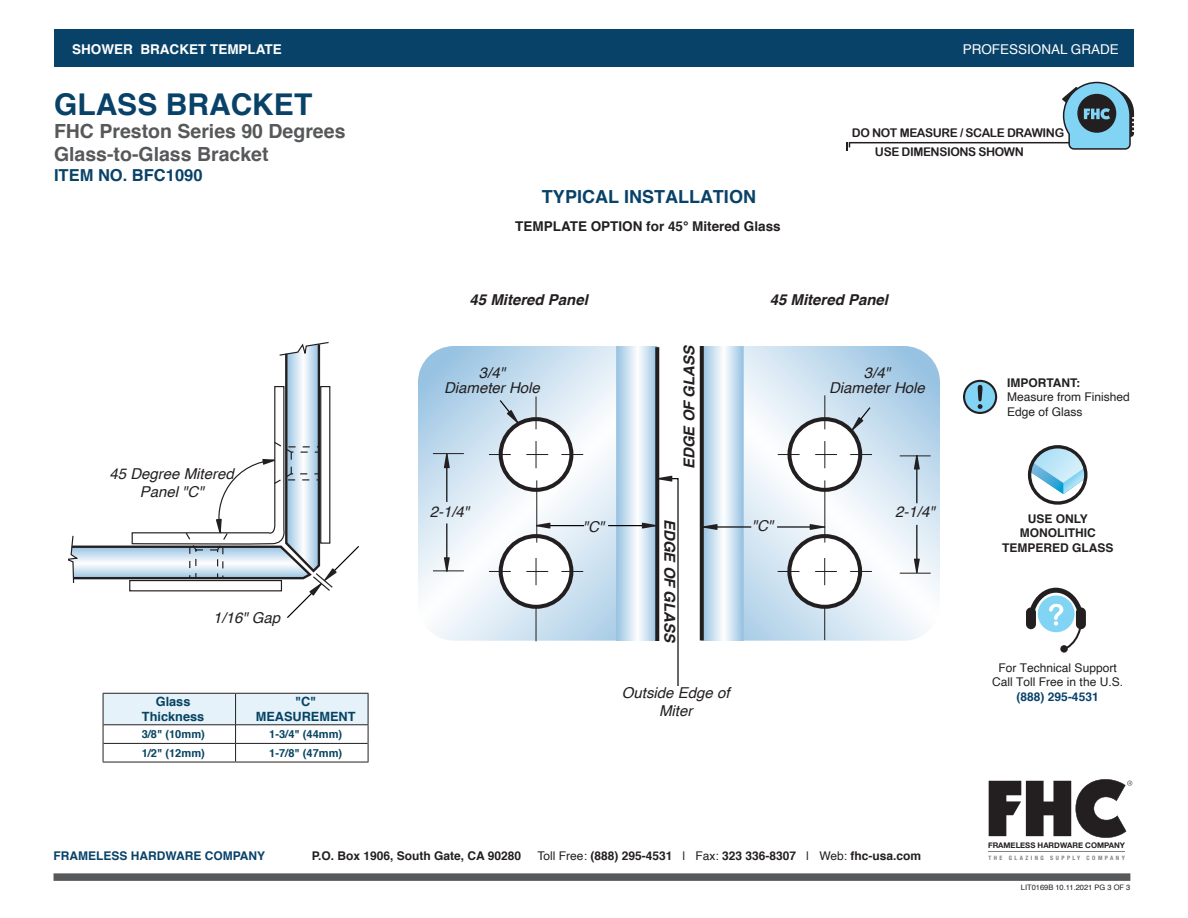
<style>
.page{position:relative;width:1188px;height:918px;background:#fff}
.page>*{position:absolute;margin:0;border:0;box-sizing:border-box;transform-origin:0 0}
.t1{font:700 30px "Helvetica";color:#094269}
.t2{font:700 19.5px "Helvetica";color:#57585a}
.t3{font:700 18px "Helvetica";color:#094269}
.t4{font:700 16.5px "Helvetica";color:#094269}
.t5{font:italic 15px/18px "Helvetica";color:#231f20;text-align:center}
.t6{font:italic 700 15px "Helvetica";color:#231f20}
.t7{font:700 13.5px "Helvetica";color:#231f20}
.t8{font:700 13.5px "Helvetica";color:#fff}
.t9{font:13.5px "Helvetica";color:#fff}
.Chart_Text_Bold{font:700 12.75px "Helvetica";color:#064361}
.Bold_Body_Text{font:700 12px "Helvetica";color:#231f20}
.Bold_Body_Text-2{font:12px/14.4px "Helvetica";color:#231f20;text-align:center}
.t10{font:12px/19.8px "Arial Rounded MT Bold";letter-spacing:-.03em;color:#231f20}
.Bold_Body_Text-3{font:700 12px "Helvetica";color:#094269}
.Chart_Text{font:700 11.1px "Helvetica";color:#064361}
.t11{font:700 7.8px "Helvetica Neue";color:#231f20}
.t12{font:7.5px "Helvetica";color:#231f20}
.t13{font:700 condensed 6px "Helvetica Neue";letter-spacing:.41em;color:#808285}
.s1{font-weight:400}
</style>
<div class="page">
<div style="left:54px;top:873px;width:1076px;height:8px;background:#57585a"></div>
<hr style="left:989px;top:851px;width:136px;height:1px;background:#808285">
<svg style="left:989px;top:779px;width:143px;height:59px"></svg>
<div style="left:54px;top:29px;width:1080px;height:38px;background:#094269"></div>
<svg style="left:846px;top:81px;width:288px;height:70px"></svg>
<svg style="left:1030px;top:447px;width:54px;height:47px"></svg>
<div style="left:1028px;top:445px;width:60px;height:60px;border:3px solid #231f20;border-radius:50%"></div>
<svg style="left:1026px;top:588px;width:60px;height:65px"></svg>
<svg style="left:701px;top:346px;width:239px;height:295px"></svg>
<svg style="left:418px;top:346px;width:198px;height:295px"></svg>
<div style="left:790px;top:419px;width:70px;height:71px;background:#fff;border-radius:50%"></div>
<div style="left:787px;top:417px;width:75px;height:75px;border:4px solid #231f20;border-radius:50%"></div>
<hr style="left:824px;top:395px;width:1px;height:34px;background:#231f20">
<svg style="left:778px;top:454px;width:22px;height:1px"></svg>
<svg style="left:850px;top:454px;width:22px;height:1px"></svg>
<svg style="left:815px;top:441px;width:22px;height:27px"></svg>
<div style="left:501px;top:419px;width:70px;height:71px;background:#fff;border-radius:50%"></div>
<div style="left:499px;top:417px;width:74px;height:75px;border:4px solid #231f20;border-radius:50%"></div>
<hr style="left:536px;top:396px;width:1px;height:33px;background:#231f20">
<svg style="left:489px;top:454px;width:22px;height:1px"></svg>
<svg style="left:561px;top:454px;width:22px;height:1px"></svg>
<svg style="left:526px;top:441px;width:22px;height:27px"></svg>
<hr style="left:536px;top:605px;width:1px;height:36px;background:#231f20">
<div style="left:501px;top:536px;width:70px;height:71px;background:#fff;border-radius:50%"></div>
<div style="left:499px;top:534px;width:74px;height:75px;border:4px solid #231f20;border-radius:50%"></div>
<svg style="left:489px;top:571px;width:22px;height:1px"></svg>
<svg style="left:561px;top:571px;width:22px;height:1px"></svg>
<svg style="left:526px;top:558px;width:22px;height:27px"></svg>
<hr style="left:824px;top:605px;width:1px;height:35px;background:#231f20">
<div style="left:789px;top:536px;width:71px;height:71px;background:#fff;border-radius:50%"></div>
<div style="left:787px;top:534px;width:75px;height:75px;border:4px solid #231f20;border-radius:50%"></div>
<svg style="left:778px;top:571px;width:21px;height:1px"></svg>
<svg style="left:850px;top:571px;width:22px;height:1px"></svg>
<svg style="left:815px;top:558px;width:22px;height:27px"></svg>
<hr style="left:700px;top:344px;width:4px;height:296px;background:#231f20">
<hr style="left:433px;top:570px;width:31px;height:1px;background:#231f20">
<hr style="left:433px;top:453px;width:31px;height:1px;background:#231f20">
<hr style="left:900px;top:455px;width:31px;height:1px;background:#231f20">
<hr style="left:900px;top:573px;width:31px;height:1px;background:#231f20">
<hr style="left:536px;top:480px;width:1px;height:63px;background:#231f20">
<hr style="left:824px;top:480px;width:1px;height:63px;background:#231f20">
<hr style="left:536px;top:525px;width:48px;height:1px;background:#000">
<svg style="left:536px;top:523px;width:14px;height:6px"></svg>
<hr style="left:608px;top:525px;width:48px;height:1px;background:#000">
<svg style="left:616px;top:346px;width:63px;height:340px"></svg>
<hr style="left:446px;top:523px;width:1px;height:49px;background:#000">
<svg style="left:444px;top:557px;width:6px;height:15px"></svg>
<hr style="left:446px;top:454px;width:1px;height:48px;background:#000">
<svg style="left:444px;top:454px;width:6px;height:14px"></svg>
<hr style="left:777px;top:526px;width:48px;height:2px;background:#000">
<svg style="left:810px;top:524px;width:14px;height:6px"></svg>
<hr style="left:703px;top:526px;width:48px;height:2px;background:#000">
<svg style="left:702px;top:346px;width:42px;height:295px"></svg>
<hr style="left:916px;top:525px;width:1px;height:48px;background:#000">
<svg style="left:914px;top:559px;width:6px;height:14px"></svg>
<hr style="left:916px;top:455px;width:1px;height:48px;background:#000">
<svg style="left:914px;top:455px;width:6px;height:15px"></svg>
<svg style="left:499px;top:399px;width:21px;height:25px"></svg>
<svg style="left:851px;top:406px;width:21px;height:25px"></svg>
<svg style="left:68px;top:342px;width:291px;height:276px"></svg>
<svg style="left:963px;top:380px;width:34px;height:34px"></svg>
<div style="left:210px;top:611px;width:74px;height:12px;background:#fff"></div>
<hr style="left:236px;top:762px;width:133px;height:1px;background:#231f20">
<hr style="left:103px;top:762px;width:133px;height:1px;background:#231f20">
<svg style="left:103px;top:693px;width:266px;height:69px"></svg>
<div style="left:551px;top:641px;width:112px;height:14px;background:#fff"></div>
<div style="left:699px;top:318px;width:111px;height:28px;background:#fff"></div>
<p class="t8" style="left:72px;top:39px;width:211px">SHOWER BRACKET TEMPLATE</p>
<p class="t9" style="left:963px;top:39px;width:158px">PROFESSIONAL GRADE</p>
<p class="t1" style="left:54px;top:80px;width:260px">GLASS BRACKET</p>
<p class="t2" style="left:54px;top:115px;width:293px">FHC Preston Series 90 Degrees</p>
<p class="t2" style="left:54px;top:139px;width:216px">Glass-to-Glass Bracket</p>
<p class="t4" style="left:54px;top:162px;width:150px">ITEM NO. BFC1090</p>
<p class="t5" style="left:110px;top:465px;width:126px">45 Degree Mitered<br>Panel "C"</p>
<p class="t5" style="left:213px;top:609px;width:69px">1/16" Gap</p>
<p class="Chart_Text_Bold" style="left:156px;top:691px;width:36px">Glass</p>
<p class="Chart_Text_Bold" style="left:142px;top:707px;width:64px">Thickness</p>
<p class="Chart_Text_Bold" style="left:295px;top:691px;width:23px">"C"</p>
<p class="Chart_Text_Bold" style="left:256px;top:707px;width:101px">MEASUREMENT</p>
<p class="Chart_Text" style="left:142px;top:725px;width:65px">3/8" (10mm)</p>
<p class="Chart_Text" style="left:269px;top:725px;width:75px">1-3/4" (44mm)</p>
<p class="Chart_Text" style="left:142px;top:744px;width:65px">1/2" (12mm)</p>
<p class="Chart_Text" style="left:269px;top:744px;width:75px">1-7/8" (47mm)</p>
<p class="t3" style="left:542px;top:182px;width:216px">TYPICAL INSTALLATION</p>
<p class="t7" style="left:515px;top:215px;width:267px">TEMPLATE OPTION for 45° Mitered Glass</p>
<p class="t10" style="left:875px;top:122px;width:191px;text-indent:-23px">DO NOT MEASURE / SCALE DRAWING<br>USE DIMENSIONS SHOWN</p>
<p class="t6" style="left:470px;top:287px;width:120px">45 Mitered Panel</p>
<p class="t6" style="left:770px;top:287px;width:120px">45 Mitered Panel</p>
<p class="t5" style="left:479px;top:364px;width:28px">3/4"</p>
<p class="t5" style="left:444px;top:379px;width:97px">Diameter Hole</p>
<p class="t6" style="left:677px;top:469px;width:126px;rotate:-90deg">EDGE OF GLASS</p>
<p class="t5" style="left:864px;top:364px;width:28px">3/4"</p>
<p class="t5" style="left:829px;top:379px;width:97px">Diameter Hole</p>
<p class="t5" style="left:430px;top:503px;width:41px">2-1/4"</p>
<p class="t5" style="left:895px;top:503px;width:41px">2-1/4"</p>
<p class="t5" style="left:583px;top:518px;width:23px">"C"</p>
<p class="t5" style="left:752px;top:517px;width:23px">"C"</p>
<p class="t6" style="left:682px;top:519px;width:126px;rotate:90deg">EDGE OF GLASS</p>
<p class="t5" style="left:622px;top:684px;width:109px">Outside Edge of<br>Miter</p>
<p class="Bold_Body_Text" style="left:1007px;top:373px;width:75px">IMPORTANT:</p>
<p class="Bold_Body_Text-2" style="left:1007px;top:390px;width:124px;text-align:left">Measure from Finished<br>Edge of Glass</p>
<p class="Bold_Body_Text" style="left:1028px;top:509px;width:62px">USE ONLY</p>
<p class="Bold_Body_Text" style="left:1020px;top:523px;width:77px">MONOLITHIC</p>
<p class="Bold_Body_Text" style="left:1002px;top:538px;width:113px">TEMPERED GLASS</p>
<p class="Bold_Body_Text-2" style="left:992px;top:661px;width:132px">For Technical Support<br>Call Toll Free in the U.S.</p>
<p class="Bold_Body_Text-3" style="left:1017px;top:687px;width:84px">(888) 295-4531</p>
<p class="t11" style="left:988px;top:839px;width:138px">FRAMELESS HARDWARE COMPANY</p>
<p class="Bold_Body_Text-3" style="left:54px;top:846px;width:213px">FRAMELESS HARDWARE COMPANY</p>
<p class="Bold_Body_Text" style="left:312px;top:846px;width:211px">P.O. Box 1906, South Gate, CA 90280</p>
<p class="Bold_Body_Text" style="left:538px;top:846px;width:385px"><span class="s1">Toll Free:</span> (888) 295-4531 <span class="s1">| Fax:</span> 323 336-8307 <span class="s1">| Web:</span> fhc-usa.com</p>
<p class="t13" style="left:989px;top:853px;width:138px">THE GLAZING SUPPLY COMPANY</p>
<p class="t12" style="left:1021px;top:881px;width:111px">LIT0169B 10.11.2021 PG 3 OF 3</p>
</div>
